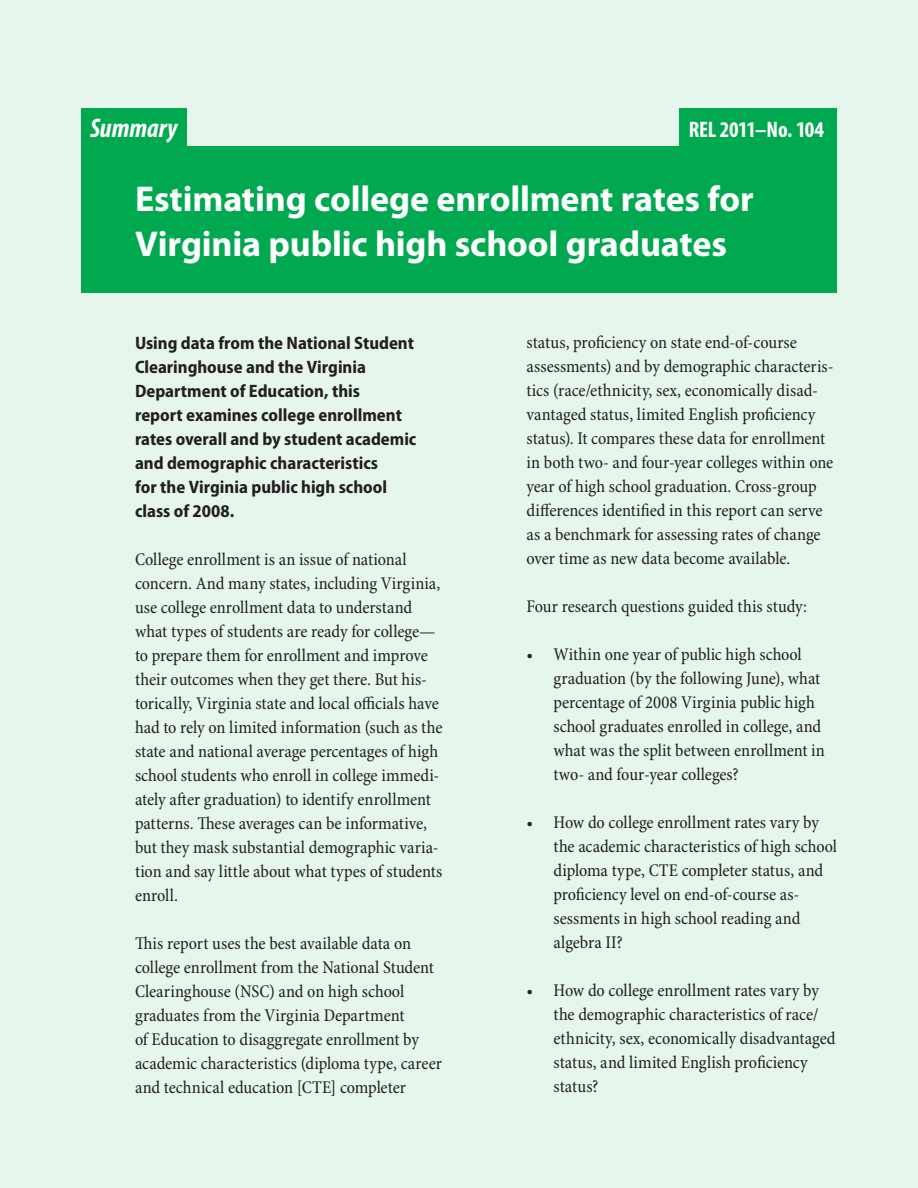
<style>
.page{position:relative;width:918px;height:1188px;background:#e6f6ed}
.page>*{position:absolute;margin:0;border:0;box-sizing:border-box;transform-origin:0 0}
.t1{font:700 36px/45px "Myriad Pro";letter-spacing:-.005em;color:#fff}
.t2{font:italic 700 condensed 27px "Myriad Pro";color:#fff}
.t3{font:700 condensed 22.5px "Myriad Pro";letter-spacing:-.015em;color:#fff}
.t4{font:condensed 18px/24px "Minion Pro";letter-spacing:-.005em;color:#231f20}
.t5{font:700 semi-condensed 18px/24px "Myriad Pro";color:#231f20}
</style>
<div class="page">
<div style="left:81px;top:108px;width:105px;height:38px;background:#00a94f"></div>
<div style="left:81px;top:146px;width:756px;height:147px;background:#00a94f"></div>
<div style="left:680px;top:108px;width:157px;height:38px;background:#00a94f"></div>
<h2 class="t2" style="left:90px;top:114px;width:89px">Summary</h2>
<p class="t3" style="left:689px;top:117px;width:137px">REL 2011–No. 104</p>
<h1 class="t1" style="left:135px;top:177px;width:620px">Estimating college enrollment rates for<br>Virginia public high school graduates</h1>
<p class="t5" style="left:135px;top:331px;width:283px">Using data from the National Student<br>Clearinghouse and the Virginia<br>Department of Education, this<br>report examines college enrollment rates overall and by student academic and demographic characteristics<br>for the Virginia public high school class of 2008.</p>
<p class="t4" style="left:135px;top:548px;width:309px">College enrollment is an issue of national concern. And many states, including Virginia, use college enrollment data to understand what types of students are ready for college— to prepare them for enrollment and improve their outcomes when they get there. But his&shy;torically, Virginia state and local officials have had to rely on limited information (such as the state and national average percentages of high school students who enroll in college immedi&shy;ately after graduation) to identify enrollment patterns. These averages can be informative, but they mask substantial demographic varia&shy;tion and say little about what types of students enroll.</p>
<p class="t4" style="left:135px;top:932px;width:308px">This report uses the best available data on college enrollment from the National Student Clearinghouse (NSC) and on high school graduates from the Virginia Department<br>of Education to disaggregate enrollment by academic characteristics (diploma type, career and technical education [CTE] completer</p>
<p class="t4" style="left:526px;top:331px;width:308px">status, proficiency on state end-of-course assessments) and by demographic characteris&shy;tics (race/ethnicity, sex, economically disad&shy;vantaged status, limited English proficiency status). It compares these data for enrollment in both two- and four-year colleges within one year of high school graduation. Cross-group differences identified in this report can serve as a benchmark for assessing rates of change over time as new data become available.</p>
<p class="t4" style="left:527px;top:595px;width:282px">Four research questions guided this study:</p>
<p class="t4" style="left:554px;top:643px;width:273px;text-indent:-27px">• Within one year of public high school graduation (by the following June), what percentage of 2008 Virginia public high school graduates enrolled in college, and what was the split between enrollment in two- and four-year colleges?</p>
<p class="t4" style="left:554px;top:811px;width:285px;text-indent:-27px">• How do college enrollment rates vary by the academic characteristics of high school diploma type, CTE completer status, and proficiency level on end-of-course as&shy;sessments in high school reading and algebra II?</p>
<p class="t4" style="left:554px;top:979px;width:284px;text-indent:-27px">• How do college enrollment rates vary by the demographic characteristics of race/ ethnicity, sex, economically disadvantaged status, and limited English proficiency status?</p>
</div>
